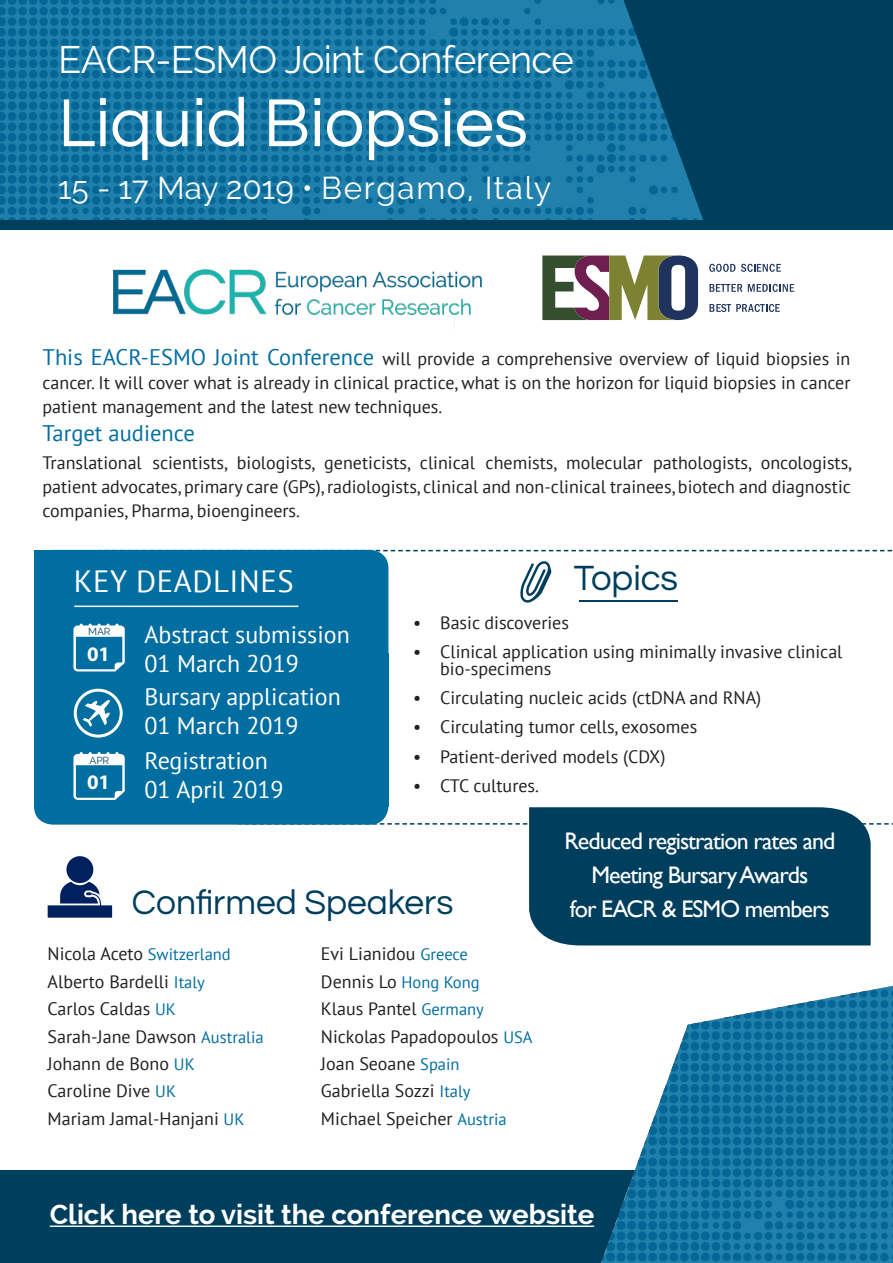
<style>
.page{position:relative;width:893px;height:1263px;background:#fff}
.page>*{position:absolute;margin:0;border:0;box-sizing:border-box;transform-origin:0 0}
.t1{font:70.5px "Questrial";color:#fff}
.t2{font:55.65px "Raleway";color:#fff}
.t3{font:38.7px "Questrial";letter-spacing:.07em;color:#fff}
.t4{font:38.1px "Raleway";letter-spacing:-.02em;color:#fff}
.t5{font:36.6px "Questrial";color:#003e5e}
.t6{font:35.25px "Questrial";color:#003e5e}
.t7{font:31.5px "Raleway";letter-spacing:.04em;color:#fff}
.t8{font:30.75px "PT Sans";letter-spacing:.02em;color:#fff}
.t9{font:700 27.6px "Raleway";color:#fff}
.t10{font:24px "PT Sans";color:#fff}
.t11{font:24px/34px "Gill Sans";letter-spacing:-.04em;color:#fff;text-align:center}
.t12{font:22.5px "PT Sans";color:#006ea0}
.t13{font:700 20.7px "Myriad Pro";color:#fff}
.t14{font:18px/24px "PT Sans";color:#231f20;text-align:justify}
.t15{font:10.2px "Raleway";color:#003e5e}
.s1{font-size:22.5px;color:#006ea0}
.s2{font-size:16.5px;color:#006ea0}
</style>
<div class="page">
<div style="left:0;top:1170px;width:893px;height:93px;background:#003e5e"></div>
<svg style="left:48px;top:856px;width:64px;height:62px"></svg>
<hr style="left:50px;top:1225px;width:544px;height:2px;background:#fff">
<svg style="left:601px;top:986px;width:292px;height:277px"></svg>
<div style="left:34px;top:550px;width:354px;height:275px;background:#006ea0;border-radius:19px"></div>
<div style="left:34px;top:550px;width:143px;height:163px;background:#006ea0"></div>
<svg style="left:73px;top:550px;width:820px;height:275px"></svg>
<div style="left:529px;top:807px;width:342px;height:138px;background:#003e5e"></div>
<div style="left:0;top:219px;width:893px;height:11px;background:#003e5e"></div>
<svg style="left:0;top:0;width:623px;height:220px;background:#1676a3"></svg>
<svg style="left:623px;top:0;width:270px;height:220px;background:#044769"></svg>
<svg style="left:709px;top:264px;width:26px;height:8px"></svg>
<svg style="left:741px;top:264px;width:40px;height:8px"></svg>
<svg style="left:709px;top:284px;width:33px;height:8px"></svg>
<svg style="left:748px;top:284px;width:46px;height:8px"></svg>
<svg style="left:709px;top:304px;width:71px;height:8px"></svg>
<svg style="left:542px;top:255px;width:156px;height:66px"></svg>
<img style="left:113px;top:269px;width:370px;height:55px">
<p class="t4" style="left:58px;top:38px;width:517px">EACR-ESMO Joint Conference</p>
<p class="t3" style="left:104px;top:60px;width:410px">3<sup>rd</sup> EACR Conference</p>
<p class="t1" style="left:58px;top:88px;width:471px">Liquid Biopsies</p>
<p class="t7" style="left:58px;top:170px;width:495px">15 - 17 May 2019 • Bergamo, Italy</p>
<p class="t2" style="left:100px;top:113px;width:557px">Goodbye Flat Biology</p>
<p class="t14" style="left:43px;top:346px;width:809px"><span class="s1">This EACR-ESMO Joint Conference</span> will provide a comprehensive overview of liquid biopsies in cancer. It will cover what is already in clinical practice, what is on the horizon for liquid biopsies in cancer patient management and the latest new techniques.</p>
<p class="t12" style="left:43px;top:418px;width:154px">Target audience</p>
<p class="t14" style="left:43px;top:450px;width:811px">Translational scientists, biologists, geneticists, clinical chemists, molecular pathologists, oncologists, patient advocates, primary care (GPs), radiologists, clinical and non-clinical trainees, biotech and diagnostic companies, Pharma, bioengineers.</p>
<p class="t8" style="left:74px;top:561px;width:222px">KEY DEADLINES</p>
<p class="t10" style="left:145px;top:619px;width:207px">Abstract submission</p>
<p class="t10" style="left:145px;top:648px;width:156px">01 March 2019</p>
<p class="t15" style="left:88px;top:626px;width:24px">MAR</p>
<p class="t13" style="left:87px;top:640px;width:24px">01</p>
<p class="t15" style="left:89px;top:754px;width:21px">APR</p>
<p class="t13" style="left:87px;top:768px;width:24px">01</p>
<p class="t10" style="left:144px;top:681px;width:198px">Bursary application</p>
<p class="t10" style="left:144px;top:710px;width:156px">01 March 2019</p>
<p class="t10" style="left:145px;top:745px;width:125px">Registration</p>
<p class="t10" style="left:145px;top:774px;width:141px">01 April 2019</p>
<p class="t5" style="left:574px;top:560px;width:106px">Topics</p>
<p class="t14" style="left:413px;top:610px;width:157px">• Basic discoveries</p>
<p class="t14" style="left:440px;top:643px;width:404px;line-height:16.5px;text-indent:-27px">• Clinical application using minimally invasive clinical bio-specimens</p>
<p class="t14" style="left:413px;top:685px;width:350px">• Circulating nucleic acids (ctDNA and RNA)</p>
<p class="t14" style="left:413px;top:715px;width:286px">• Circulating tumor cells, exosomes</p>
<p class="t14" style="left:413px;top:744px;width:254px">• Patient-derived models (CDX)</p>
<p class="t14" style="left:413px;top:773px;width:127px">• CTC cultures.</p>
<p class="t6" style="left:132px;top:885px;width:323px">Confirmed Speakers</p>
<p class="t14" style="left:48px;top:941px;width:185px">Nicola Aceto <span class="s2">Switzerland</span></p>
<p class="t14" style="left:48px;top:969px;width:159px">Alberto Bardelli <span class="s2">Italy</span></p>
<p class="t14" style="left:48px;top:996px;width:130px">Carlos Caldas <span class="s2">UK</span></p>
<p class="t14" style="left:48px;top:1024px;width:217px">Sarah-Jane Dawson <span class="s2">Australia</span></p>
<p class="t14" style="left:48px;top:1051px;width:149px">Johann de Bono <span class="s2">UK</span></p>
<p class="t14" style="left:48px;top:1078px;width:130px">Caroline Dive <span class="s2">UK</span></p>
<p class="t14" style="left:48px;top:1106px;width:198px">Mariam Jamal-Hanjani <span class="s2">UK</span></p>
<p class="t14" style="left:321px;top:941px;width:149px">Evi Lianidou <span class="s2">Greece</span></p>
<p class="t14" style="left:321px;top:969px;width:160px">Dennis Lo <span class="s2">Hong Kong</span></p>
<p class="t14" style="left:321px;top:996px;width:164px">Klaus Pantel <span class="s2">Germany</span></p>
<p class="t14" style="left:321px;top:1024px;width:213px">Nickolas Papadopoulos <span class="s2">USA</span></p>
<p class="t14" style="left:321px;top:1051px;width:140px">Joan Seoane <span class="s2">Spain</span></p>
<p class="t14" style="left:321px;top:1078px;width:151px">Gabriella Sozzi <span class="s2">Italy</span></p>
<p class="t14" style="left:321px;top:1106px;width:187px">Michael Speicher <span class="s2">Austria</span></p>
<p class="t11" style="left:564px;top:824px;width:273px">Reduced registration rates and<br>Meeting Bursary Awards</p>
<p class="t11" style="left:570px;top:892px;width:261px">for EACR &amp; ESMO members</p>
<p class="t9" style="left:50px;top:1199px;width:546px">Click here to visit the conference website</p>
</div>
